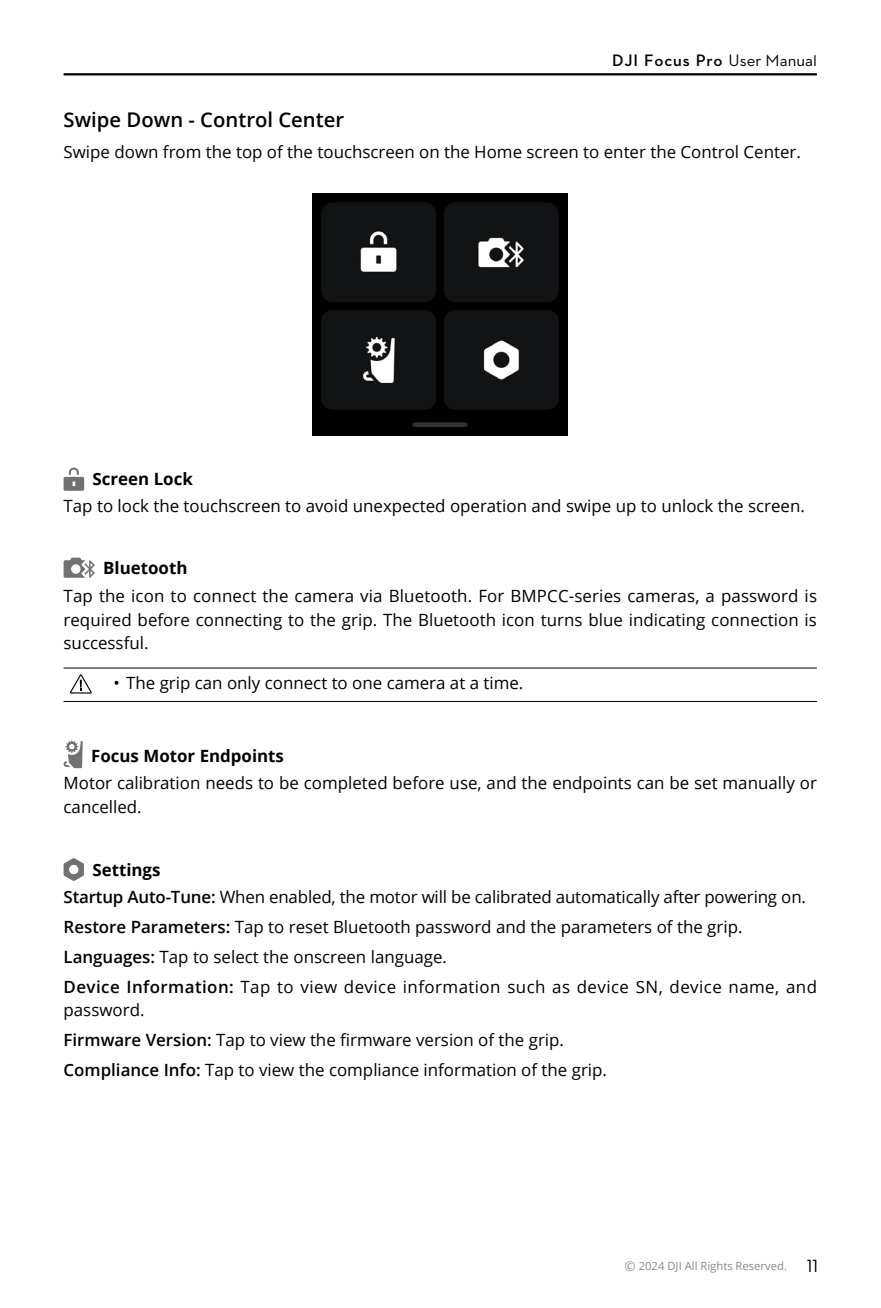
<style>
.page{position:relative;width:881px;height:1308px;background:#fff}
.page>*{position:absolute;margin:0;border:0;box-sizing:border-box;transform-origin:0 0}
._4_四级标题{font:600 20.25px "Open Sans";color:#000}
._6_内文{font:16.88px/23.6px "Open Sans";color:#000;text-align:justify}
._6_内文-2{font:16.88px/23.6px "Open Sans";letter-spacing:.025em;color:#000}
._6_内文-3{font:700 16.88px "Open Sans";color:#000}
.t1{font:600 16.88px "Dji";letter-spacing:.05em;color:#000}
.t2{font:11.25px "Open Sans";color:#898989}
.s1{font-weight:400}
.s2{font-weight:600}
.s3{font-size:13.5px}
.s4{font-family:"Dji";font-size:18px;color:#000}
</style>
<div class="page">
<hr style="left:64px;top:73px;width:752px;height:2px;background:#000">
<svg style="left:64px;top:467px;width:20px;height:24px"></svg>
<svg style="left:64px;top:557px;width:31px;height:21px"></svg>
<hr style="left:64px;top:667px;width:43px;height:1px;background:#000">
<hr style="left:107px;top:667px;width:709px;height:1px;background:#000">
<hr style="left:64px;top:701px;width:43px;height:1px;background:#000">
<hr style="left:107px;top:701px;width:709px;height:1px;background:#000">
<svg style="left:70px;top:674px;width:22px;height:19px"></svg>
<svg style="left:64px;top:740px;width:19px;height:28px"></svg>
<svg style="left:64px;top:858px;width:20px;height:23px"></svg>
<img style="left:312px;top:193px;width:255px;height:243px">
<p class="t1" style="left:612px;top:52px;width:206px">DJI Focus Pro <span class="s1">User Manual</span></p>
<p class="_4_四级标题" style="left:64px;top:106px;width:282px">Swipe Down - Control Center</p>
<p class="_6_内文" style="left:64px;top:139px;width:738px">Swipe down from the top of the touchscreen on the Home screen to enter the Control Center.</p>
<p class="_6_内文-3" style="left:93px;top:467px;width:102px">Screen Lock</p>
<p class="_6_内文" style="left:64px;top:493px;width:742px">Tap to lock the touchscreen to avoid unexpected operation and swipe up to unlock the screen.</p>
<p class="_6_内文-3" style="left:103px;top:555px;width:86px">Bluetooth</p>
<p class="_6_内文" style="left:64px;top:583px;width:754px">Tap the icon to connect the camera via Bluetooth. For BMPCC-series cameras, a password is required before connecting to the grip. The Bluetooth icon turns blue indicating connection is successful.</p>
<p class="_6_内文" style="left:113px;top:670px;width:411px">• The grip can only connect to one camera at a time.</p>
<p class="_6_内文-3" style="left:91px;top:744px;width:194px">Focus Motor Endpoints</p>
<p class="_6_内文" style="left:64px;top:770px;width:754px">Motor calibration needs to be completed before use, and the endpoints can be set manually or cancelled.</p>
<p class="_6_内文-3" style="left:92px;top:857px;width:70px">Settings</p>
<p class="_6_内文" style="left:64px;top:884px;width:743px"><span class="s2">Startup Auto-Tune:</span> When enabled, the motor will be calibrated automatically after powering on.</p>
<p class="_6_内文" style="left:64px;top:914px;width:680px"><span class="s2">Restore Parameters:</span> Tap to reset Bluetooth password and the parameters of the grip.</p>
<p class="_6_内文" style="left:64px;top:944px;width:385px"><span class="s2">Languages:</span> Tap to select the onscreen language.</p>
<p class="_6_内文-2" style="left:64px;top:974px;width:754px"><span class="s2">Device Information:</span> Tap to view device information such as device SN, device name, and password.</p>
<p class="_6_内文" style="left:64px;top:1028px;width:501px"><span class="s2">Firmware Version:</span> Tap to view the firmware version of the grip.</p>
<p class="_6_内文" style="left:64px;top:1058px;width:545px"><span class="s2">Compliance Info:</span> Tap to view the compliance information of the grip.</p>
<p class="t2" style="left:624px;top:1258px;width:195px"><span class="s3">©</span> 2024 DJI All Rights Reserved. <span class="s4">11</span></p>
</div>
